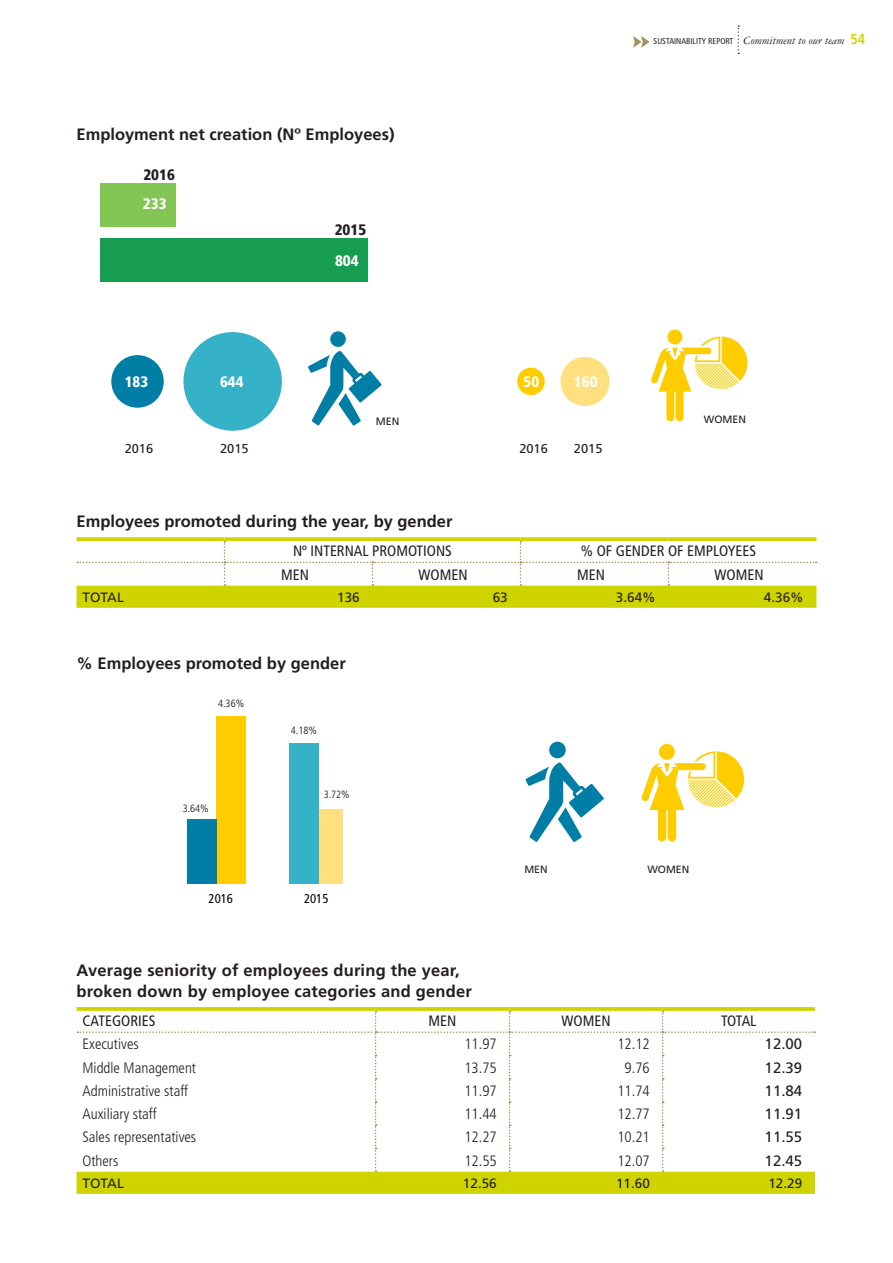
<style>
.page{position:relative;width:893px;height:1263px;background:#fff}
.page>*{position:absolute;margin:0;border:0;box-sizing:border-box;transform-origin:0 0}
.TITULO_2_y_TITULO_TA{font:700 16.5px/21px "Frutiger LT Std";color:#231f20}
.t1{font:900 condensed 15.15px "Frutiger LT Std";color:#fff}
.t2{font:900 condensed 15.15px "Frutiger LT Std";color:#231f20}
.t3{font:300 condensed 15px "Frutiger LT Std";color:#231f20}
.t4{font:condensed 15px "Frutiger LT Std";color:#231f20}
.t5{font:15px "Frutiger LT Std";color:#231f20}
.t6{font:13.5px "Frutiger LT Std";color:#231f20}
.t7{font:12.9px "Frutiger LT Std";color:#231f20}
.t8{font:condensed 12.75px "Frutiger LT Std";color:#000001}
.t9{font:10.65px "Frutiger LT Std";color:#231f20}
.t10{font:300 condensed 10.5px "Frutiger LT Std";color:#0f1313}
.t11{font:10.5px "Frutiger LT Std";color:#231f20}
.t12{font:condensed 8.4px "Frutiger LT Std";color:#231f20}
.s1{font-family:"Garamond Three";font-style:italic;font-stretch:normal;font-size:12px}
.s2{font-weight:700;font-size:14.4px;color:#cfd400}
</style>
<div class="page">
<svg style="left:633px;top:36px;width:17px;height:12px"></svg>
<svg style="left:738px;top:26px;width:1px;height:28px"></svg>
<svg style="left:77px;top:537px;width:148px;height:4px"></svg>
<svg style="left:225px;top:537px;width:147px;height:4px"></svg>
<svg style="left:372px;top:537px;width:148px;height:4px"></svg>
<svg style="left:520px;top:537px;width:148px;height:4px"></svg>
<svg style="left:668px;top:537px;width:148px;height:4px"></svg>
<svg style="left:77px;top:541px;width:740px;height:67px"></svg>
<svg style="left:77px;top:1007px;width:299px;height:4px"></svg>
<svg style="left:376px;top:1007px;width:133px;height:4px"></svg>
<svg style="left:509px;top:1007px;width:154px;height:4px"></svg>
<svg style="left:663px;top:1007px;width:152px;height:4px"></svg>
<svg style="left:77px;top:1011px;width:738px;height:183px"></svg>
<div style="left:313px;top:809px;width:30px;height:75px;background:#ffdf7e"></div>
<div style="left:216px;top:716px;width:30px;height:168px;background:#fc0"></div>
<div style="left:289px;top:743px;width:30px;height:141px;background:#35b1c8"></div>
<div style="left:187px;top:819px;width:30px;height:65px;background:#007ea5"></div>
<svg style="left:525px;top:742px;width:79px;height:100px"></svg>
<svg style="left:642px;top:744px;width:102px;height:98px"></svg>
<div style="left:100px;top:183px;width:75px;height:44px;background:#83c555"></div>
<div style="left:100px;top:239px;width:267px;height:43px;background:#179d51"></div>
<div style="left:560px;top:357px;width:50px;height:49px;background:#ffdf7e;border-radius:50%"></div>
<div style="left:517px;top:368px;width:28px;height:27px;background:#fc0;border-radius:50%"></div>
<div style="left:183px;top:332px;width:99px;height:99px;background:#35b1c8;border-radius:50%"></div>
<div style="left:111px;top:355px;width:53px;height:53px;background:#007ea5;border-radius:50%"></div>
<svg style="left:308px;top:331px;width:74px;height:95px"></svg>
<svg style="left:651px;top:330px;width:96px;height:91px"></svg>
<p class="TITULO_2_y_TITULO_TA" style="left:77px;top:124px;width:319px">Employment net creation (Nº Employees)</p>
<p class="t2" style="left:143px;top:166px;width:33px">2016</p>
<p class="t1" style="left:143px;top:195px;width:25px">233</p>
<p class="t2" style="left:335px;top:221px;width:33px">2015</p>
<p class="t1" style="left:335px;top:251px;width:25px">804</p>
<p class="t1" style="left:125px;top:373px;width:25px">183</p>
<p class="t1" style="left:220px;top:373px;width:25px">644</p>
<p class="t1" style="left:524px;top:373px;width:17px">50</p>
<p class="t1" style="left:574px;top:373px;width:25px">160</p>
<p class="t9" style="left:376px;top:415px;width:25px">MEN</p>
<p class="t7" style="left:125px;top:441px;width:30px">2016</p>
<p class="t7" style="left:220px;top:441px;width:30px">2015</p>
<p class="t7" style="left:519px;top:441px;width:30px">2016</p>
<p class="t7" style="left:574px;top:441px;width:30px">2015</p>
<p class="t12" style="left:654px;top:37px;width:213px">SUSTAINABILITY REPORT <span class="s1">Commitment to our team</span> <span class="s2">54</span></p>
<p class="t9" style="left:704px;top:413px;width:44px">WOMEN</p>
<p class="TITULO_2_y_TITULO_TA" style="left:77px;top:511px;width:377px">Employees promoted during the year, by gender</p>
<p class="t4" style="left:293px;top:542px;width:160px">Nº INTERNAL PROMOTIONS</p>
<p class="t4" style="left:581px;top:542px;width:177px">% OF GENDER OF EMPLOYEES</p>
<p class="t4" style="left:281px;top:566px;width:29px">MEN</p>
<p class="t4" style="left:419px;top:566px;width:50px">WOMEN</p>
<p class="t4" style="left:577px;top:566px;width:29px">MEN</p>
<p class="t4" style="left:715px;top:566px;width:50px">WOMEN</p>
<p class="t6" style="left:83px;top:589px;width:43px">TOTAL</p>
<p class="t6" style="left:337px;top:589px;width:24px">136</p>
<p class="t6" style="left:493px;top:589px;width:17px">63</p>
<p class="t6" style="left:616px;top:589px;width:41px">3.64%</p>
<p class="t6" style="left:764px;top:589px;width:41px">4.36%</p>
<p class="TITULO_2_y_TITULO_TA" style="left:77px;top:653px;width:271px">% Employees promoted by gender</p>
<p class="t10" style="left:218px;top:697px;width:28px">4.36%</p>
<p class="t10" style="left:183px;top:802px;width:28px">3.64%</p>
<p class="t10" style="left:291px;top:724px;width:28px">4.18%</p>
<p class="t10" style="left:324px;top:788px;width:28px">3.72%</p>
<p class="t8" style="left:209px;top:891px;width:26px">2016</p>
<p class="t8" style="left:304px;top:891px;width:26px">2015</p>
<p class="t11" style="left:524px;top:863px;width:25px">MEN</p>
<p class="t11" style="left:647px;top:863px;width:43px">WOMEN</p>
<p class="TITULO_2_y_TITULO_TA" style="left:77px;top:960px;width:397px">Average seniority of employees during the year, broken down by employee categories and gender</p>
<p class="t4" style="left:83px;top:1012px;width:74px">CATEGORIES</p>
<p class="t4" style="left:429px;top:1012px;width:29px">MEN</p>
<p class="t4" style="left:562px;top:1012px;width:50px">WOMEN</p>
<p class="t4" style="left:721px;top:1012px;width:37px">TOTAL</p>
<p class="t3" style="left:83px;top:1036px;width:58px">Executives</p>
<p class="t3" style="left:464px;top:1036px;width:34px">11.97</p>
<p class="t3" style="left:617px;top:1036px;width:34px">12.12</p>
<p class="t5" style="left:765px;top:1035px;width:39px">12.00</p>
<p class="t3" style="left:83px;top:1059px;width:115px">Middle Management</p>
<p class="t3" style="left:464px;top:1059px;width:34px">13.75</p>
<p class="t3" style="left:625px;top:1059px;width:27px">9.76</p>
<p class="t5" style="left:765px;top:1059px;width:39px">12.39</p>
<p class="t3" style="left:83px;top:1082px;width:107px">Administrative staff</p>
<p class="t3" style="left:464px;top:1082px;width:34px">11.97</p>
<p class="t3" style="left:617px;top:1082px;width:34px">11.74</p>
<p class="t5" style="left:765px;top:1082px;width:39px">11.84</p>
<p class="t3" style="left:83px;top:1105px;width:76px">Auxiliary staff</p>
<p class="t3" style="left:464px;top:1105px;width:34px">11.44</p>
<p class="t3" style="left:617px;top:1105px;width:34px">12.77</p>
<p class="t5" style="left:765px;top:1105px;width:39px">11.91</p>
<p class="t3" style="left:83px;top:1129px;width:115px">Sales representatives</p>
<p class="t3" style="left:464px;top:1129px;width:34px">12.27</p>
<p class="t3" style="left:617px;top:1129px;width:34px">10.21</p>
<p class="t5" style="left:765px;top:1128px;width:39px">11.55</p>
<p class="t3" style="left:83px;top:1152px;width:37px">Others</p>
<p class="t3" style="left:464px;top:1152px;width:34px">12.55</p>
<p class="t3" style="left:617px;top:1152px;width:34px">12.07</p>
<p class="t5" style="left:765px;top:1152px;width:39px">12.45</p>
<p class="t6" style="left:83px;top:1175px;width:43px">TOTAL</p>
<p class="t6" style="left:463px;top:1175px;width:35px">12.56</p>
<p class="t6" style="left:616px;top:1175px;width:35px">11.60</p>
<p class="t6" style="left:768px;top:1175px;width:35px">12.29</p>
</div>
